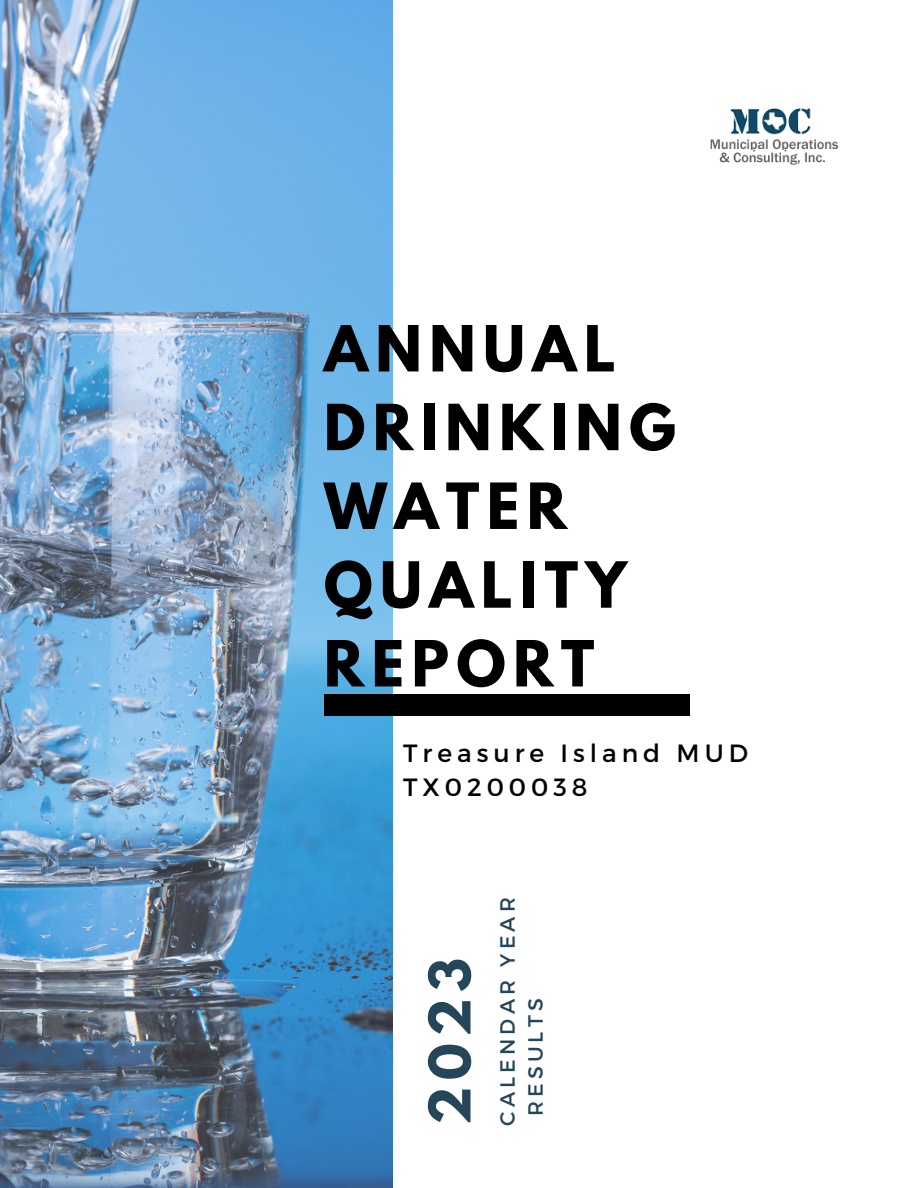
<style>
.page{position:relative;width:918px;height:1188px;background:#fff}
.page>*{position:absolute;margin:0;border:0;box-sizing:border-box;transform-origin:0 0}
.t1{font:700 56.4px/78.8px "League Spartan";letter-spacing:.13em;color:#000}
.t2{font:700 50.85px "League Spartan";color:#244658}
.t3{font:24.9px/34.8px "Montserrat";letter-spacing:.2em;color:#000}
.t4{font:20.7px "Montserrat";letter-spacing:.2em;color:#244658}
</style>
<div class="page">
<img style="left:0;top:0;width:393px;height:1188px">
<div style="left:324px;top:694px;width:365px;height:21px;background:#000"></div>
<img style="left:710px;top:108px;width:128px;height:58px">
<p class="t1" style="left:324px;top:317px;width:354px">ANNUAL<br>DRINKING<br>WATER<br>QUALITY<br>REPORT</p>
<p class="t3" style="left:403px;top:734px;width:346px">Treasure Island MUD<br>TX0200038</p>
<h1 class="t2" style="left:425px;top:1125px;width:169px;rotate:-90deg">2023</h1>
<h3 class="t4" style="left:494px;top:1126px;width:230px;rotate:-90deg">CALENDAR YEAR</h3>
<h2 class="t4" style="left:522px;top:1116px;width:119px;rotate:-90deg">RESULTS</h2>
</div>
